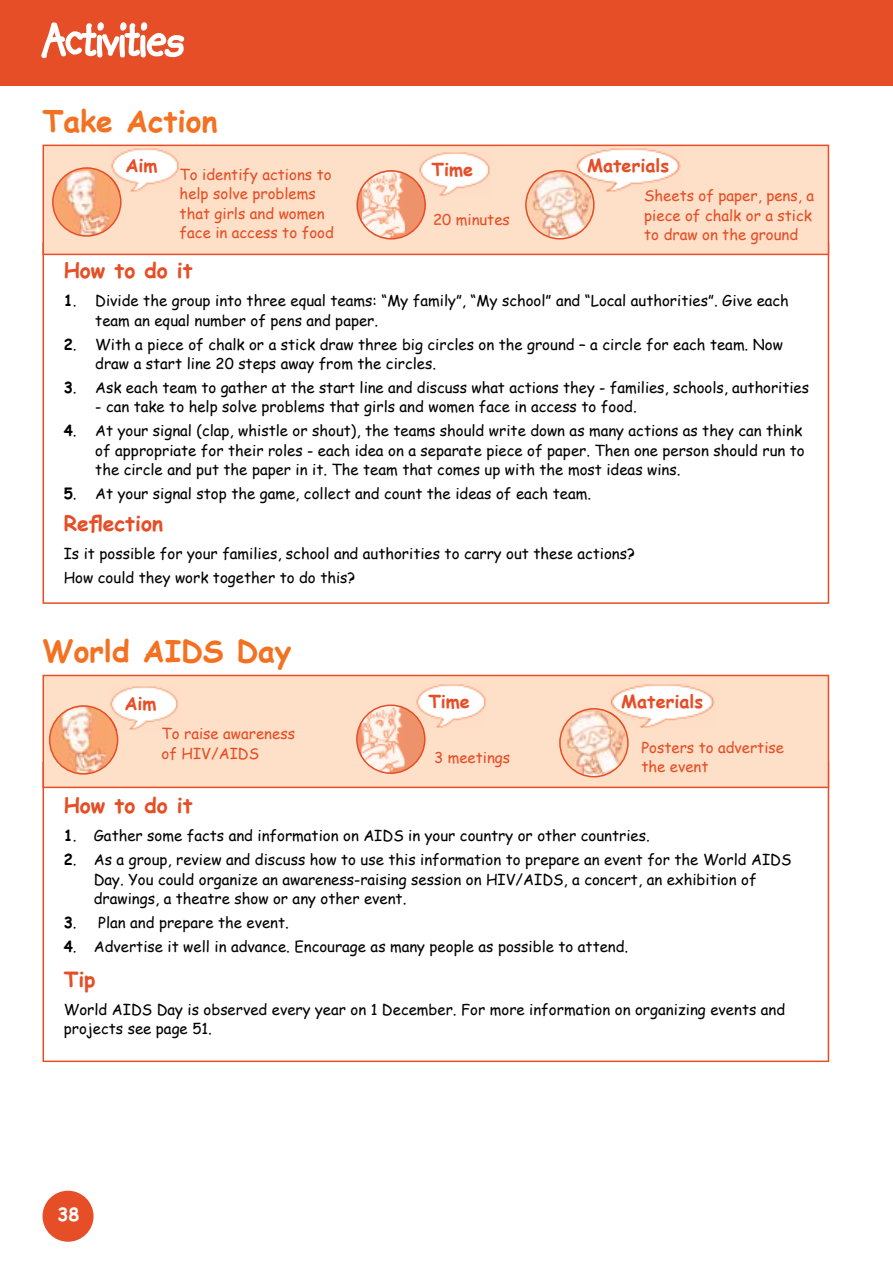
<style>
.page{position:relative;width:893px;height:1263px;background:#fff}
.page>*{position:absolute;margin:0;border:0;box-sizing:border-box;transform-origin:0 0}
.t1{font:700 30px "Comic Sans MS";color:#f37121}
.t2{font:700 21px "Comic Sans MS";color:#e54e26}
.t3{font:700 18px "Comic Sans MS";color:#e54e26}
.t4{font:700 18px "Comic Sans MS";color:#fff}
.t5{font:15px/19.5px "Comic Sans MS";color:#000}
.t6{font:15px/19.5px "Comic Sans MS";color:#e54e26}
.s1{font-weight:700}
</style>
<div class="page">
<svg style="left:43px;top:255px;width:786px;height:349px"></svg>
<div style="left:0;top:0;width:893px;height:85px;background:#e54e26"></div>
<div style="left:43px;top:145px;width:786px;height:110px;background:#fedfc7"></div>
<svg style="left:41px;top:22px;width:144px;height:37px"></svg>
<svg style="left:52px;top:167px;width:70px;height:70px"></svg>
<img style="left:111px;top:148px;width:69px;height:45px">
<img style="left:111px;top:177px;width:9px;height:16px">
<img style="left:419px;top:152px;width:71px;height:45px">
<svg style="left:356px;top:170px;width:70px;height:70px"></svg>
<svg style="left:525px;top:170px;width:70px;height:70px"></svg>
<img style="left:574px;top:147px;width:107px;height:45px">
<img style="left:574px;top:173px;width:18px;height:19px">
<svg style="left:43px;top:788px;width:786px;height:274px"></svg>
<div style="left:43px;top:675px;width:786px;height:113px;background:#fedfc7"></div>
<img style="left:109px;top:686px;width:70px;height:45px">
<svg style="left:49px;top:705px;width:69px;height:70px"></svg>
<img style="left:109px;top:717px;width:8px;height:14px">
<img style="left:416px;top:683px;width:71px;height:45px">
<svg style="left:559px;top:708px;width:70px;height:69px"></svg>
<img style="left:608px;top:683px;width:107px;height:45px">
<img style="left:608px;top:711px;width:17px;height:17px">
<svg style="left:356px;top:704px;width:70px;height:70px"></svg>
<div style="left:43px;top:1191px;width:51px;height:51px;background:#e54e26;border-radius:50%"></div>
<p class="t1" style="left:43px;top:99px;width:176px">Take Action</p>
<p class="t6" style="left:180px;top:164px;width:156px;text-indent:-54px"><sup>Aim</sup> To identify actions to help solve problems that girls and women face in access to food</p>
<p class="t3" style="left:432px;top:156px;width:43px">Time</p>
<p class="t6" style="left:433px;top:209px;width:78px">20 minutes</p>
<p class="t3" style="left:587px;top:152px;width:83px">Materials</p>
<p class="t6" style="left:644px;top:185px;width:171px">Sheets of paper, pens, a piece of chalk or a stick to draw on the ground</p>
<p class="t2" style="left:64px;top:255px;width:130px">How to do it</p>
<p class="t5" style="left:95px;top:290px;width:695px;text-indent:-32px"><span class="s1">1</span>. Divide the group into three equal teams: “My family”, “My school” and “Local authorities”. Give each team an equal number of pens and paper.</p>
<p class="t5" style="left:95px;top:334px;width:689px;text-indent:-32px"><span class="s1">2</span>. With a piece of chalk or a stick draw three big circles on the ground – a circle for each team. Now draw a start line 20 steps away from the circles.</p>
<p class="t5" style="left:64px;top:377px;width:747px"><span class="s1">3</span>. Ask each team to gather at the start line and discuss what actions they - families, schools, authorities</p>
<p class="t5" style="left:95px;top:396px;width:543px">- can take to help solve problems that girls and women face in access to food.</p>
<p class="t5" style="left:95px;top:420px;width:711px;text-indent:-32px"><span class="s1">4</span>. At your signal (clap, whistle or shout), the teams should write down as many actions as they can think of appropriate for their roles - each idea on a separate piece of paper. Then one person should run to the circle and put the paper in it. The team that comes up with the most ideas wins.</p>
<p class="t5" style="left:64px;top:483px;width:529px"><span class="s1">5</span>. At your signal stop the game, collect and count the ideas of each team.</p>
<p class="t2" style="left:64px;top:508px;width:101px">Reflection</p>
<p class="t5" style="left:64px;top:541px;width:573px;line-height:23.7px">Is it possible for your families, school and authorities to carry out these actions?<br>How could they work together to do this?</p>
<p class="t1" style="left:43px;top:629px;width:250px">World AIDS Day</p>
<p class="t3" style="left:124px;top:690px;width:34px">Aim</p>
<p class="t6" style="left:162px;top:723px;width:135px">To raise awareness of HIV/AIDS</p>
<p class="t3" style="left:428px;top:688px;width:43px">Time</p>
<p class="t6" style="left:434px;top:747px;width:78px">3 meetings</p>
<p class="t3" style="left:621px;top:688px;width:83px">Materials</p>
<p class="t6" style="left:641px;top:737px;width:144px">Posters to advertise the event</p>
<p class="t2" style="left:64px;top:790px;width:130px">How to do it</p>
<p class="t5" style="left:64px;top:826px;width:588px"><span class="s1">1</span>. Gather some facts and information on AIDS in your country or other countries.</p>
<p class="t5" style="left:94px;top:849px;width:699px;text-indent:-30px"><span class="s1">2</span>. As a group, review and discuss how to use this information to prepare an event for the World AIDS<br>Day. You could organize an awareness-raising session on HIV/AIDS, a concert, an exhibition of drawings, a theatre show or any other event.</p>
<p class="t5" style="left:64px;top:912px;width:227px"><span class="s1">3</span>. Plan and prepare the event.</p>
<p class="t5" style="left:64px;top:936px;width:566px"><span class="s1">4</span>. Advertise it well in advance. Encourage as many people as possible to attend.</p>
<p class="t2" style="left:64px;top:964px;width:33px">Tip</p>
<p class="t5" style="left:64px;top:999px;width:723px">World AIDS Day is observed every year on 1 December. For more information on organizing events and projects see page 51.</p>
<p class="t4" style="left:57px;top:1201px;width:23px">38</p>
</div>
